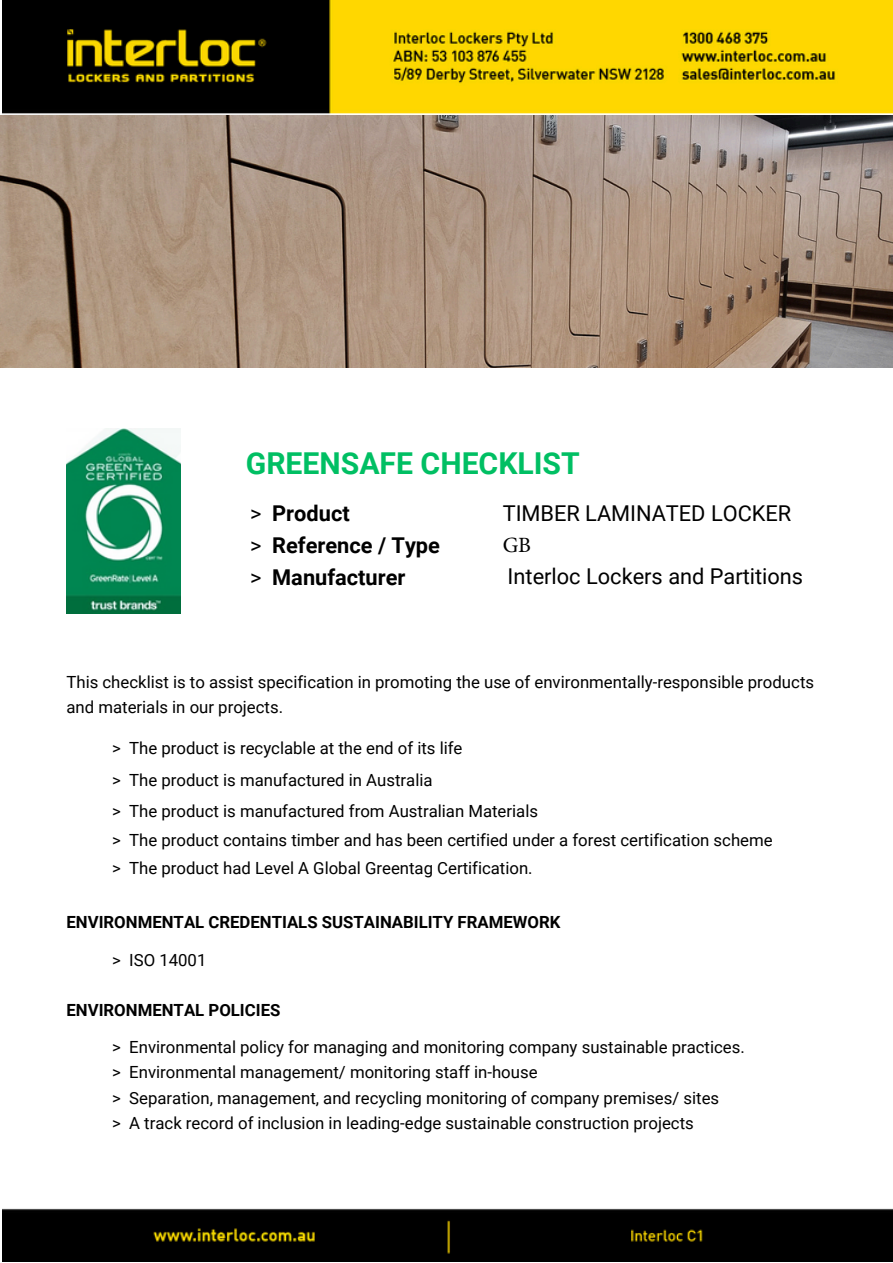
<style>
.page{position:relative;width:893px;height:1263px;background:#fff}
.page>*{position:absolute;margin:0;border:0;box-sizing:border-box;transform-origin:0 0}
.t1{font:700 30.2px "Roboto";color:#00bf63}
.t2{font:21.8px "Roboto";color:#000}
.t3{font:700 21.8px/32.4px "Roboto";color:#000}
.t4{font:21.8px "Minion Pro";color:#000}
.t5{font:16.8px/25.2px "Roboto";color:#000}
.t6{font:700 16.8px "Roboto";color:#000}
.s1{font-weight:400}
</style>
<div class="page">
<img style="left:2px;top:0;width:890px;height:1262px">
<img style="left:0;top:116px;width:892px;height:252px">
<img style="left:66px;top:429px;width:114px;height:184px">
<h1 class="t1" style="left:246px;top:446px;width:335px">GREENSAFE CHECKLIST</h1>
<h2 class="t3" style="left:250px;top:497px;width:191px"><span class="s1">&gt;</span> Product<br><span class="s1">&gt;</span> Reference / Type <span class="s1">&gt;</span> Manufacturer</h2>
<p class="t2" style="left:502px;top:501px;width:290px">TIMBER LAMINATED LOCKER</p>
<p class="t4" style="left:502px;top:531px;width:30px">GB</p>
<p class="t2" style="left:507px;top:564px;width:297px">Interloc Lockers and Partitions</p>
<p class="t5" style="left:66px;top:669px;width:749px">This checklist is to assist specification in promoting the use of environmentally-responsible products and materials in our projects.</p>
<p class="t5" style="left:112px;top:735px;width:352px">&gt; The product is recyclable at the end of its life</p>
<p class="t5" style="left:112px;top:767px;width:322px">&gt; The product is manufactured in Australia</p>
<p class="t5" style="left:112px;top:799px;width:10px">&gt;</p>
<p class="t5" style="left:129px;top:799px;width:410px">The product is manufactured from Australian Materials</p>
<p class="t5" style="left:112px;top:828px;width:10px">&gt;</p>
<h3 class="t5" style="left:129px;top:828px;width:645px">The product contains timber and has been certified under a forest certification scheme</h3>
<h4 class="t5" style="left:112px;top:856px;width:422px">&gt; The product had Level A Global Greentag Certification.</h4>
<p class="t6" style="left:66px;top:913px;width:495px">ENVIRONMENTAL CREDENTIALS SUSTAINABILITY FRAMEWORK</p>
<h3 class="t5" style="left:112px;top:947px;width:96px">&gt; ISO 14001</h3>
<p class="t6" style="left:66px;top:1000px;width:215px">ENVIRONMENTAL POLICIES</p>
<p class="t5" style="left:112px;top:1035px;width:10px">&gt;</p>
<p class="t5" style="left:129px;top:1035px;width:617px">Environmental policy for managing and monitoring company sustainable practices.</p>
<p class="t5" style="left:112px;top:1060px;width:10px">&gt;</p>
<h2 class="t5" style="left:112px;top:1060px;width:608px;text-indent:17px">Environmental management/ monitoring staff in-house<br>&gt; Separation, management, and recycling monitoring of company premises/ sites &gt; A track record of inclusion in leading-edge sustainable construction projects</h2>
</div>
